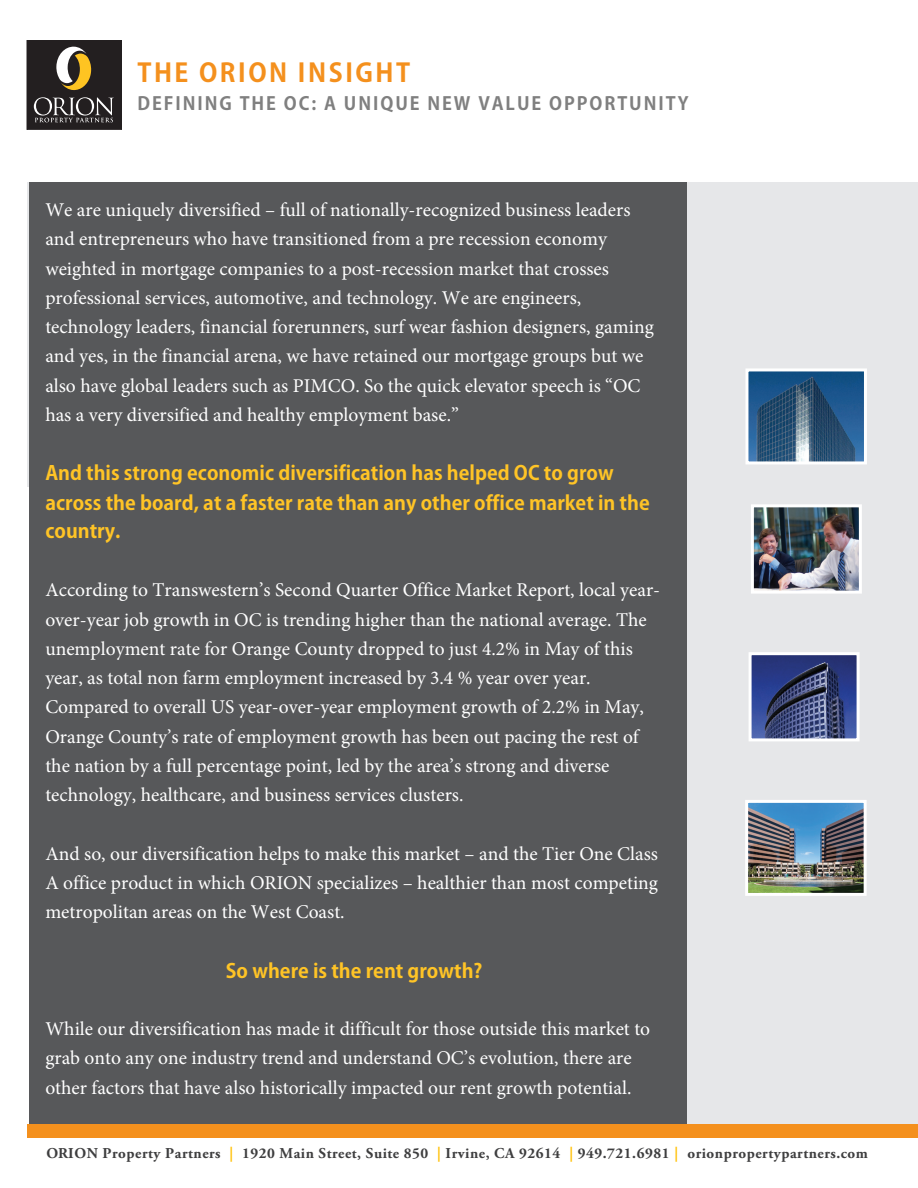
<style>
.page{position:relative;width:918px;height:1188px;background:#fff}
.page>*{position:absolute;margin:0;border:0;box-sizing:border-box;transform-origin:0 0}
.t1{font:700 25.5px "Adobe Gothic Std";letter-spacing:.1em;color:#f4901d}
.t2{font:19.5px/29.2px "Minion Pro";color:#fff}
.t3{font:700 19.5px/28.8px "Adobe Gothic Std";color:#ffc426}
.t4{font:700 18px "Adobe Gothic Std";letter-spacing:.11em;color:#808080}
.t5{font:700 15px "Adobe Garamond Pro";letter-spacing:.035em;color:#3e3e3f}
.s1{color:#ffbf00}
</style>
<div class="page">
<div style="left:27px;top:182px;width:891px;height:305px;background:#e6e7e9"></div>
<div style="left:133px;top:424px;width:785px;height:707px;background:#e6e7e9"></div>
<div style="left:30px;top:182px;width:657px;height:946px;background:#57585a"></div>
<img style="left:749px;top:804px;width:114px;height:88px">
<div style="left:745px;top:800px;width:122px;height:96px;border:3px solid #fff"></div>
<img style="left:749px;top:372px;width:114px;height:88px">
<div style="left:745px;top:368px;width:122px;height:96px;border:3px solid #fff"></div>
<div style="left:27px;top:1124px;width:891px;height:14px;background:#f4901d"></div>
<div style="left:27px;top:41px;width:94px;height:88px;background:#231f20"></div>
<div style="left:27px;top:41px;width:95px;height:88px;border:1px solid #231f20"></div>
<svg style="left:34px;top:97px;width:80px;height:25px"></svg>
<svg style="left:56px;top:46px;width:35px;height:44px"></svg>
<img style="left:755px;top:508px;width:103px;height:82px">
<div style="left:751px;top:504px;width:111px;height:90px;border:3px solid #fff"></div>
<img style="left:753px;top:656px;width:103px;height:81px">
<div style="left:749px;top:652px;width:111px;height:89px;border:3px solid #fff"></div>
<h1 class="t1" style="left:137px;top:57px;width:274px">THE ORION INSIGHT</h1>
<p class="t4" style="left:137px;top:92px;width:553px">DEFINING THE OC: A UNIQUE NEW VALUE OPPORTUNITY</p>
<p class="t2" style="left:45px;top:195px;width:610px">We are uniquely diversified – full of nationally-recognized business leaders and entrepreneurs who have transitioned from a pre recession economy weighted in mortgage companies to a post-recession market that crosses professional services, automotive, and technology. We are engineers, technology leaders, financial forerunners, surf wear fashion designers, gaming and yes, in the financial arena, we have retained our mortgage groups but we also have global leaders such as PIMCO. So the quick elevator speech is “OC has a very diversified and healthy employment base.”</p>
<p class="t3" style="left:45px;top:459px;width:606px">And this strong economic diversification has helped OC to grow across the board, at a faster rate than any other office market in the country.</p>
<p class="t2" style="left:45px;top:576px;width:616px">According to Transwestern’s Second Quarter Office Market Report, local year&shy;over-year job growth in OC is trending higher than the national average. The unemployment rate for Orange County dropped to just 4.2% in May of this year, as total non farm employment increased by 3.4 % year over year.<br>Compared to overall US year-over-year employment growth of 2.2% in May, Orange County’s rate of employment growth has been out pacing the rest of the nation by a full percentage point, led by the area’s strong and diverse technology, healthcare, and business services clusters.</p>
<p class="t2" style="left:45px;top:839px;width:614px;text-align:justify">And so, our diversification helps to make this market – and the Tier One Class A office product in which ORION specializes – healthier than most competing metropolitan areas on the West Coast.</p>
<p class="t3" style="left:226px;top:957px;width:258px">So where is the rent growth?</p>
<p class="t2" style="left:45px;top:1014px;width:606px">While our diversification has made it difficult for those outside this market to grab onto any one industry trend and understand OC’s evolution, there are other factors that have also historically impacted our rent growth potential.</p>
<p class="t5" style="left:46px;top:1145px;width:823px">ORION Property Partners <span class="s1">|</span> 1920 Main Street, Suite 850 <span class="s1">|</span> Irvine, CA 92614 <span class="s1">|</span> 949.721.6981 <span class="s1">|</span> orionpropertypartners.com</p>
</div>
